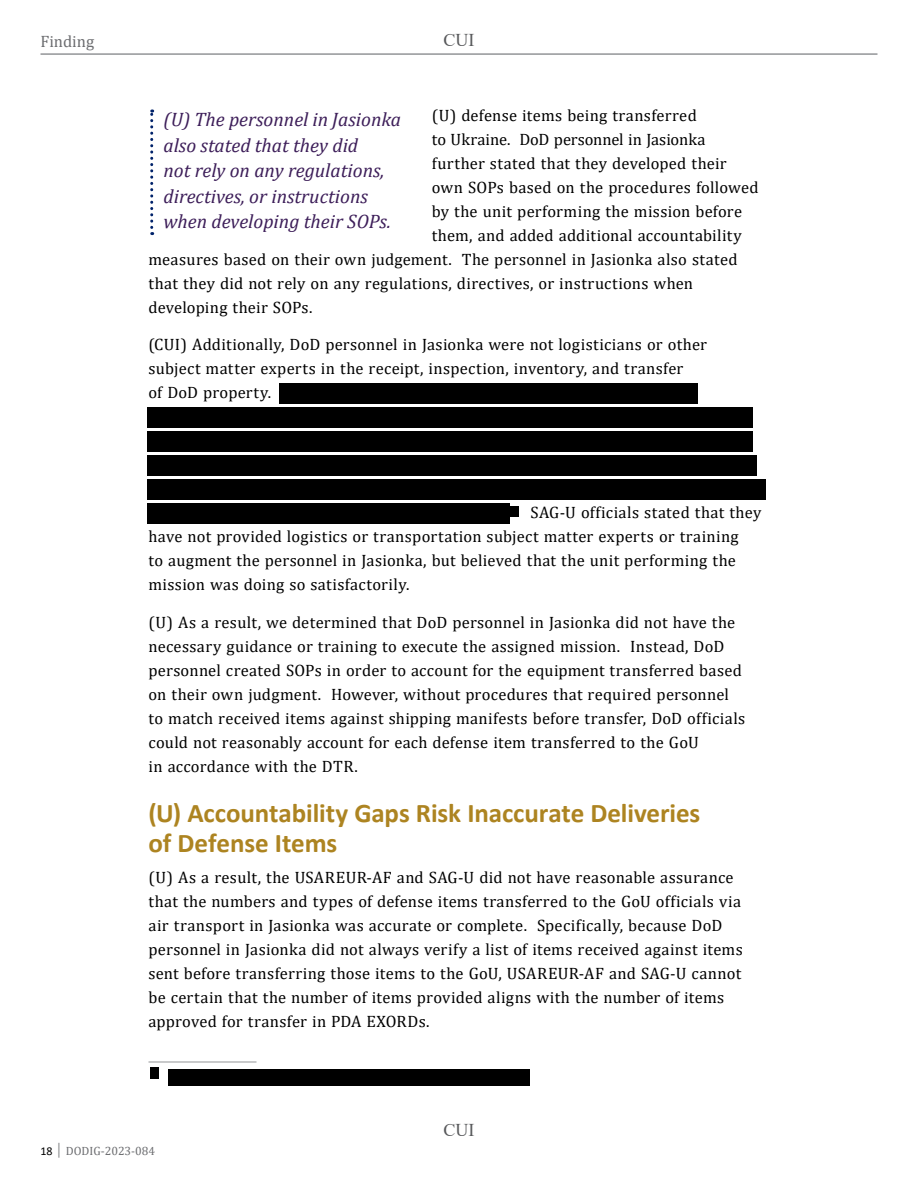
<style>
.page{position:relative;width:918px;height:1188px;background:#fff}
.page>*{position:absolute;margin:0;border:0;box-sizing:border-box;transform-origin:0 0}
.t1{font:700 27px/30px "Calibri";letter-spacing:-.005em;color:#ad8421}
.t2{font:italic 19.5px/25.5px "Cambria";color:#3d1e59}
.t3{font:18px "Times New Roman";color:#58595b}
.t4{font:16.5px/24px "Cambria";letter-spacing:.015em;color:#000}
.t5{font:16.5px "Cambria";letter-spacing:-.005em;color:#000}
.t6{font:16.5px "Cambria";color:#6d6e71}
.t7{font:12px "Cambria";color:#6d6e71}
.s1{font-family:"Calibri";color:#000}
</style>
<div class="page">
<hr style="left:40px;top:53px;width:838px;height:2px;background:#939598">
<hr style="left:148px;top:1062px;width:108px;height:1px;background:#939598">
<svg style="left:150px;top:109px;width:3px;height:126px"></svg>
<div style="left:280px;top:383px;width:418px;height:21px;background:#000"></div>
<div style="left:147px;top:407px;width:605px;height:21px;background:#000"></div>
<div style="left:147px;top:431px;width:606px;height:21px;background:#000"></div>
<div style="left:147px;top:455px;width:609px;height:21px;background:#000"></div>
<div style="left:147px;top:479px;width:619px;height:21px;background:#000"></div>
<div style="left:147px;top:503px;width:362px;height:21px;background:#000"></div>
<div style="left:509px;top:506px;width:10px;height:11px;background:#000"></div>
<div style="left:150px;top:1068px;width:9px;height:11px;background:#000"></div>
<div style="left:168px;top:1069px;width:361px;height:16px;background:#000"></div>
<p class="t6" style="left:40px;top:31px;width:55px">Finding</p>
<p class="t3" style="left:444px;top:28px;width:32px">CUI</p>
<p class="t4" style="left:432px;top:103px;width:267px">(U) defense items being transferred</p>
<p class="t5" style="left:432px;top:129px;width:275px">to Ukraine. DoD personnel in Jasionka</p>
<p class="t4" style="left:432px;top:151px;width:297px">further stated that they developed their</p>
<p class="t4" style="left:432px;top:175px;width:328px">own SOPs based on the procedures followed</p>
<p class="t4" style="left:432px;top:199px;width:312px">by the unit performing the mission before</p>
<p class="t4" style="left:432px;top:223px;width:311px">them, and added additional accountability</p>
<p class="t4" style="left:148px;top:247px;width:591px">measures based on their own judgement. The personnel in Jasionka also stated</p>
<p class="t4" style="left:148px;top:271px;width:546px">that they did not rely on any regulations, directives, or instructions when</p>
<p class="t4" style="left:148px;top:295px;width:166px">developing their SOPs.</p>
<p class="t4" style="left:148px;top:333px;width:560px">(CUI) Additionally, DoD personnel in Jasionka were not logisticians or other subject matter experts in the receipt, inspection, inventory, and transfer<br>of DoD property.</p>
<p class="t2" style="left:164px;top:106px;width:239px">(U) The personnel in Jasionka also stated that they did<br>not rely on any regulations, directives, or instructions when developing their SOPs.</p>
<p class="t4" style="left:148px;top:501px;width:614px;text-indent:382px">SAG-U officials stated that they have not provided logistics or transportation subject matter experts or training<br>to augment the personnel in Jasionka, but believed that the unit performing the mission was doing so satisfactorily.</p>
<p class="t4" style="left:148px;top:610px;width:598px">(U) As a result, we determined that DoD personnel in Jasionka did not have the necessary guidance or training to execute the assigned mission. Instead, DoD personnel created SOPs in order to account for the equipment transferred based on their own judgment. However, without procedures that required personnel to match received items against shipping manifests before transfer, DoD officials could not reasonably account for each defense item transferred to the GoU<br>in accordance with the DTR.</p>
<h1 class="t1" style="left:148px;top:798px;width:553px">(U) Accountability Gaps Risk Inaccurate Deliveries of Defense Items</h1>
<p class="t4" style="left:148px;top:865px;width:596px">(U) As a result, the USAREUR-AF and SAG-U did not have reasonable assurance that the numbers and types of defense items transferred to the GoU officials via air transport in Jasionka was accurate or complete. Specifically, because DoD personnel in Jasionka did not always verify a list of items received against items sent before transferring those items to the GoU, USAREUR-AF and SAG-U cannot be certain that the number of items provided aligns with the number of items approved for transfer in PDA EXORDs.</p>
<p class="t3" style="left:444px;top:1117px;width:32px">CUI</p>
<p class="t7" style="left:40px;top:1143px;width:116px"><span class="s1">18</span> │ DODIG-2023-084</p>
</div>
